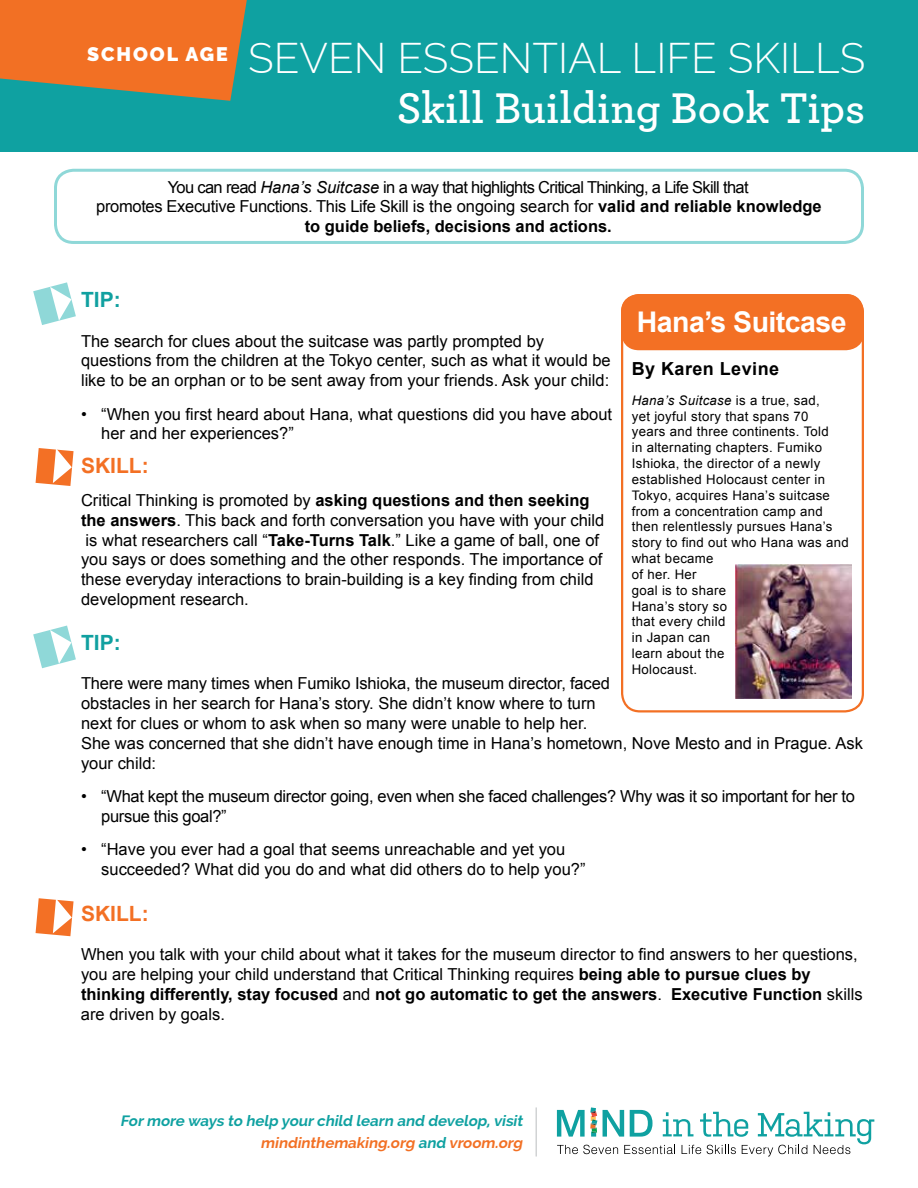
<style>
.page{position:relative;width:918px;height:1188px;background:#fff}
.page>*{position:absolute;margin:0;border:0;box-sizing:border-box;transform-origin:0 0}
.t1{font:600 45px "Archer Pro";color:#fff}
.t2{font:300 42px "Raleway";color:#fff}
.t3{font:700 28.5px "Arial";letter-spacing:-.02em;color:#fff}
.t4{font:700 21px "Arial";color:#f37024}
.t5{font:700 21px "Arial";color:#10a0a0}
.t6{font:700 18px "Arial";letter-spacing:.025em;color:#000}
.t7{font:16.5px/19.8px "Arial";color:#000}
.t8{font:16.5px/19.8px "Arial";letter-spacing:-.02em;color:#000}
.t9{font:italic 700 15px/22.5px "Raleway";color:#0fa1a1;text-align:right}
.t10{font:13.2px/15.9px "Arial";letter-spacing:.025em;color:#000}
.s1{font-style:italic}
.s2{font-weight:700}
.s3{color:#f27024}
</style>
<div class="page">
<svg style="left:557px;top:1107px;width:317px;height:50px"></svg>
<hr style="left:536px;top:1107px;width:1px;height:49px;background:#d1d3d4">
<div style="left:0;top:0;width:918px;height:151px;background:#0fa1a1"></div>
<svg style="left:0;top:0;width:247px;height:101px;background:#d27635"></svg>
<div style="left:54px;top:169px;width:810px;height:75px;border:3px solid #8fd8d8;border-radius:18px"></div>
<img style="left:736px;top:564px;width:115px;height:134px">
<div style="left:621px;top:294px;width:243px;height:56px;background:#f37024;border-radius:18px"></div>
<div style="left:621px;top:294px;width:243px;height:418px;border:2px solid #f37024;border-radius:18px"></div>
<svg style="left:36px;top:448px;width:38px;height:38px"></svg>
<svg style="left:33px;top:282px;width:43px;height:43px"></svg>
<svg style="left:33px;top:626px;width:43px;height:42px"></svg>
<svg style="left:36px;top:898px;width:38px;height:38px"></svg>
<h2 class="t2" style="left:87px;top:34px;width:780px"><sup>SCHOOL</sup> <sup>AGE</sup> SEVEN ESSENTIAL LIFE SKILLS</h2>
<h1 class="t1" style="left:397px;top:74px;width:470px">Skill Building Book Tips</h1>
<p class="t8" style="left:96px;top:177px;width:727px;text-align:center">You can read <span class="s1">Hana’s Suitcase</span> in a way that highlights Critical Thinking, a Life Skill that<br>promotes Executive Functions. This Life Skill is the ongoing search for <span class="s2">valid and reliable knowledge to guide beliefs, decisions and actions.</span></p>
<p class="t5" style="left:81px;top:286px;width:41px">TIP:</p>
<p class="t7" style="left:81px;top:331px;width:531px">The search for clues about the suitcase was partly prompted by questions from the children at the Tokyo center, such as what it would be like to be an orphan or to be sent away from your friends. Ask your child:</p>
<p class="t7" style="left:101px;top:404px;width:512px;text-indent:-20px">• “When you first heard about Hana, what questions did you have about her and her experiences?”</p>
<p class="t4" style="left:81px;top:451px;width:69px">SKILL:</p>
<p class="t7" style="left:81px;top:490px;width:525px">Critical Thinking is promoted by <span class="s2">asking questions and then seeking the answers</span>. This back and forth conversation you have with your child is what researchers call “<span class="s2">Take-Turns Talk</span>.” Like a game of ball, one of you says or does something and the other responds. The importance of these everyday interactions to brain-building is a key finding from child development research.</p>
<p class="t5" style="left:81px;top:628px;width:41px">TIP:</p>
<p class="t7" style="left:81px;top:674px;width:784px">There were many times when Fumiko Ishioka, the museum director, faced<br>obstacles in her search for Hana’s story. She didn’t know where to turn<br>next for clues or whom to ask when so many were unable to help her.<br>She was concerned that she didn’t have enough time in Hana’s hometown, Nove Mesto and in Prague. Ask your child:</p>
<p class="t8" style="left:101px;top:786px;width:755px;text-indent:-20px">• “What kept the museum director going, even when she faced challenges? Why was it so important for her to pursue this goal?”</p>
<p class="t7" style="left:101px;top:839px;width:486px;text-indent:-20px">• “Have you ever had a goal that seems unreachable and yet you succeeded? What did you do and what did others do to help you?”</p>
<p class="t4" style="left:81px;top:899px;width:69px">SKILL:</p>
<p class="t7" style="left:81px;top:945px;width:783px">When you talk with your child about what it takes for the museum director to find answers to her questions, you are helping your child understand that Critical Thinking requires <span class="s2">being able to pursue clues by thinking differently, stay focused</span> and <span class="s2">not go automatic to get the answers</span>. <span class="s2">Executive Function</span> skills are driven by goals.</p>
<h3 class="t3" style="left:637px;top:303px;width:211px">Hana’s Suitcase</h3>
<p class="t6" style="left:632px;top:357px;width:149px">By Karen Levine</p>
<p class="t10" style="left:632px;top:392px;width:219px"><span class="s1">Hana’s Suitcase</span> is a true, sad,<br>yet joyful story that spans 70<br>years and three continents. Told<br>in alternating chapters. Fumiko<br>Ishioka, the director of a newly established Holocaust center in<br>Tokyo, acquires Hana’s suitcase from a concentration camp and then relentlessly pursues Hana’s story to find out who Hana was and what became<br>of her. Her<br>goal is to share<br>Hana’s story so<br>that every child<br>in Japan can<br>learn about the<br>Holocaust.</p>
<p class="t9" style="left:120px;top:1109px;width:407px">Formore ways to help yourchild learn and develop,visit <span class="s3">mindinthemaking.org</span> and <span class="s3">vroom.org</span></p>
</div>
